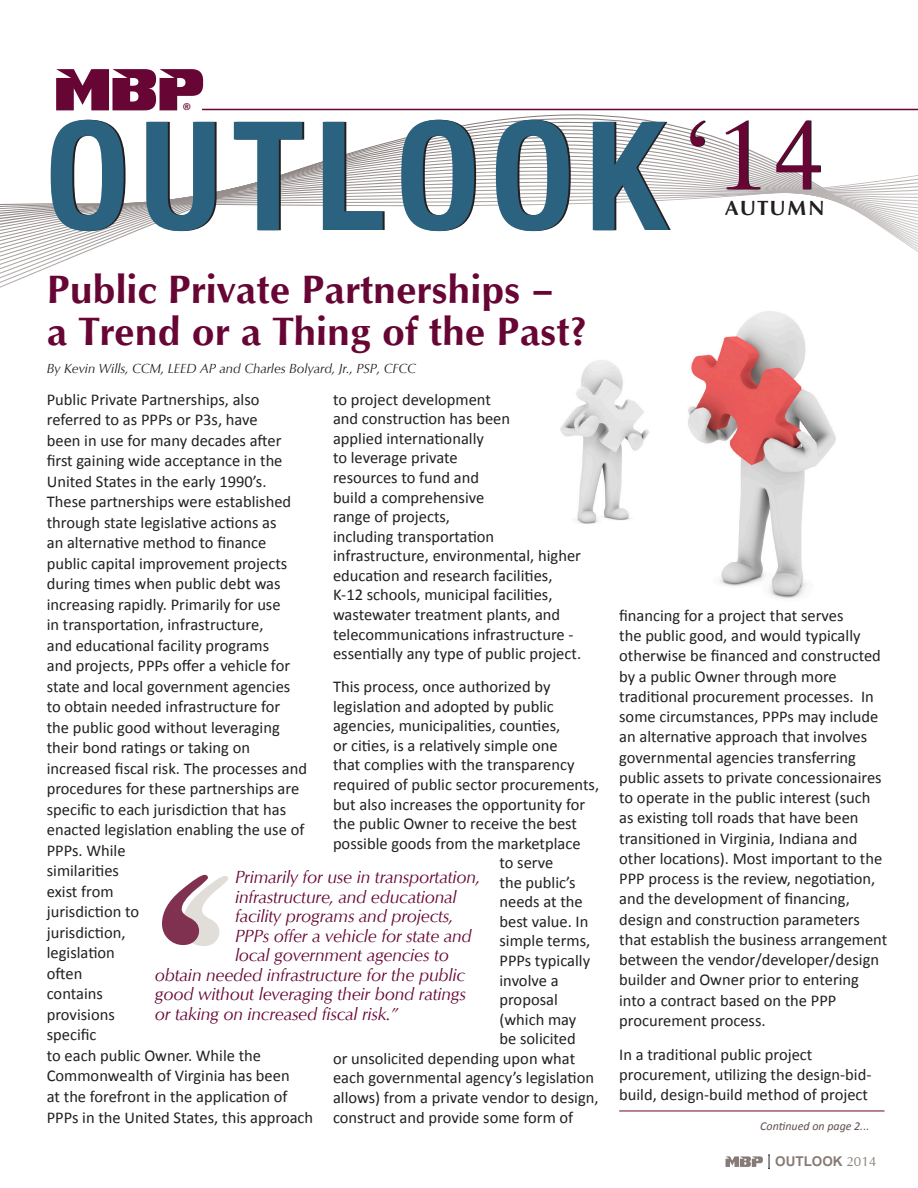
<style>
.page{position:relative;width:918px;height:1188px;background:#fff}
.page>*{position:absolute;margin:0;border:0;box-sizing:border-box;transform-origin:0 0}
.t1{font:97.5px "Dutch 801 BT";color:#670634}
.Front_cover_section{font:700 40.5px/42px "Optimum";color:#670634}
.t2{font:700 21px "Optimum";letter-spacing:.075em;color:#231f20}
.t3{font:18.75px "Calibri";color:#670634}
.t4{font:italic 18px "Optimum";letter-spacing:-.01em;color:#670634}
.Body_Text_-_Space_pa{font:16.5px/20.5px "Calibri";color:#231f20}
.author{font:italic 13.5px "Optimum";color:#231f20}
.Page_Number{font:700 13.5px "Arial";color:#867b76}
.continued{font:italic 12px "Calibri";color:#5d514e}
.s1{font-family:"Optimum";font-weight:400}
</style>
<div class="page">
<img style="left:560px;top:313px;width:276px;height:286px">
<hr style="left:619px;top:1111px;width:266px;height:1px;background:#670634">
<svg style="left:0;top:114px;width:918px;height:199px"></svg>
<hr style="left:202px;top:109px;width:716px;height:1px;background:#670634">
<svg style="left:51px;top:120px;width:618px;height:111px"></svg>
<svg style="left:56px;top:69px;width:147px;height:41px"></svg>
<svg style="left:162px;top:875px;width:66px;height:71px"></svg>
<svg style="left:726px;top:1155px;width:44px;height:14px"></svg>
<p class="t3" style="left:182px;top:98px;width:11px">®</p>
<p class="t1" style="left:686px;top:95px;width:138px">‘14</p>
<p class="t2" style="left:725px;top:196px;width:101px">AUTUMN</p>
<p class="Front_cover_section" style="left:47px;top:268px;width:542px">Public Private Partnerships –<br>a Trend or a Thing of the Past?</p>
<p class="author" style="left:47px;top:361px;width:370px">By Kevin Wills, CCM, LEED AP and Charles Bolyard, Jr., PSP, CFCC</p>
<p class="Body_Text_-_Space_pa" style="left:47px;top:389px;width:268px">Public Private Partnerships, also referred to as PPPs or P3s, have<br>been in use for many decades after<br>first gaining wide acceptance in the<br>United States in the early 1990’s.<br>These partnerships were established through state legislative actions as<br>an alternative method to finance<br>public capital improvement projects during times when public debt was increasing rapidly. Primarily for use<br>in transportation, infrastructure,<br>and educational facility programs<br>and projects, PPPs offer a vehicle for state and local government agencies<br>to obtain needed infrastructure for<br>the public good without leveraging their bond ratings or taking on increased fiscal risk. The processes and procedures for these partnerships are specific to each jurisdiction that has enacted legislation enabling the use of<br>PPPs. While<br>similarities<br>exist from<br>jurisdiction to<br>jurisdiction,<br>legislation<br>often<br>contains<br>provisions<br>specific<br>to each public Owner. While the<br>Commonwealth of Virginia has been<br>at the forefront in the application of<br>PPPs in the United States, this approach</p>
<p class="Body_Text_-_Space_pa" style="left:333px;top:390px;width:250px;line-height:19.5px">to project development<br>and construction has been<br>applied internationally<br>to leverage private<br>resources to fund and<br>build a comprehensive<br>range of projects,<br>including transportation infrastructure, environmental, higher education and research facilities,<br>K-12 schools, municipal facilities, wastewater treatment plants, and telecommunications infrastructure - essentially any type of public project.</p>
<p class="Body_Text_-_Space_pa" style="left:333px;top:676px;width:219px">This process, once authorized by</p>
<p class="Body_Text_-_Space_pa" style="left:333px;top:696px;width:222px">legislation and adopted by public</p>
<p class="Body_Text_-_Space_pa" style="left:333px;top:716px;width:229px">agencies, municipalities, counties,</p>
<p class="Body_Text_-_Space_pa" style="left:333px;top:735px;width:226px">or cities, is a relatively simple one</p>
<p class="Body_Text_-_Space_pa" style="left:333px;top:755px;width:243px">that complies with the transparency</p>
<p class="Body_Text_-_Space_pa" style="left:333px;top:774px;width:268px">required of public sector procurements,</p>
<p class="Body_Text_-_Space_pa" style="left:333px;top:794px;width:254px">but also increases the opportunity for</p>
<p class="Body_Text_-_Space_pa" style="left:333px;top:813px;width:246px">the public Owner to receive the best</p>
<p class="Body_Text_-_Space_pa" style="left:333px;top:833px;width:249px">possible goods from the marketplace</p>
<p class="Body_Text_-_Space_pa" style="left:500px;top:853px;width:55px">to serve</p>
<p class="Body_Text_-_Space_pa" style="left:500px;top:872px;width:78px">the public’s</p>
<p class="Body_Text_-_Space_pa" style="left:500px;top:892px;width:85px">needs at the</p>
<p class="Body_Text_-_Space_pa" style="left:500px;top:911px;width:90px">best value. In</p>
<p class="Body_Text_-_Space_pa" style="left:500px;top:931px;width:92px">simple terms,</p>
<p class="Body_Text_-_Space_pa" style="left:500px;top:950px;width:92px">PPPs typically</p>
<p class="Body_Text_-_Space_pa" style="left:500px;top:970px;width:61px">involve a</p>
<p class="Body_Text_-_Space_pa" style="left:500px;top:989px;width:60px">proposal</p>
<p class="Body_Text_-_Space_pa" style="left:500px;top:1009px;width:78px">(which may</p>
<p class="Body_Text_-_Space_pa" style="left:500px;top:1029px;width:78px">be solicited</p>
<p class="Body_Text_-_Space_pa" style="left:333px;top:1048px;width:244px">or unsolicited depending upon what</p>
<p class="Body_Text_-_Space_pa" style="left:333px;top:1068px;width:263px">each governmental agency’s legislation</p>
<p class="Body_Text_-_Space_pa" style="left:333px;top:1087px;width:267px">allows) from a private vendor to design,</p>
<p class="Body_Text_-_Space_pa" style="left:333px;top:1107px;width:242px">construct and provide some form of</p>
<p class="t4" style="left:235px;top:867px;width:247px">Primarily for use in transportation,</p>
<p class="t4" style="left:235px;top:886px;width:223px">infrastructure, and educational</p>
<p class="t4" style="left:235px;top:906px;width:220px">facility programs and projects,</p>
<p class="t4" style="left:235px;top:925px;width:238px">PPPs offer a vehicle for state and</p>
<p class="t4" style="left:235px;top:945px;width:215px">local government agencies to</p>
<p class="t4" style="left:155px;top:964px;width:312px">obtain needed infrastructure for the public</p>
<p class="t4" style="left:155px;top:984px;width:313px">good without leveraging their bond ratings</p>
<p class="t4" style="left:155px;top:1003px;width:245px">or taking on increased fiscal risk.”</p>
<p class="Body_Text_-_Space_pa" style="left:619px;top:605px;width:270px">financing for a project that serves<br>the public good, and would typically otherwise be financed and constructed by a public Owner through more traditional procurement processes. In some circumstances, PPPs may include an alternative approach that involves governmental agencies transferring public assets to private concessionaires to operate in the public interest (such as existing toll roads that have been transitioned in Virginia, Indiana and other locations). Most important to the PPP process is the review, negotiation, and the development of financing, design and construction parameters that establish the business arrangement between the vendor/developer/design builder and Owner prior to entering into a contract based on the PPP procurement process.</p>
<p class="Body_Text_-_Space_pa" style="left:619px;top:1044px;width:254px">In a traditional public project procurement, utilizing the design-bid&shy;build, design-build method of project</p>
<p class="continued" style="left:760px;top:1118px;width:111px">Continued on page 2...</p>
<p class="Page_Number" style="left:775px;top:1153px;width:103px">OUTLOOK <span class="s1">2014</span></p>
</div>
